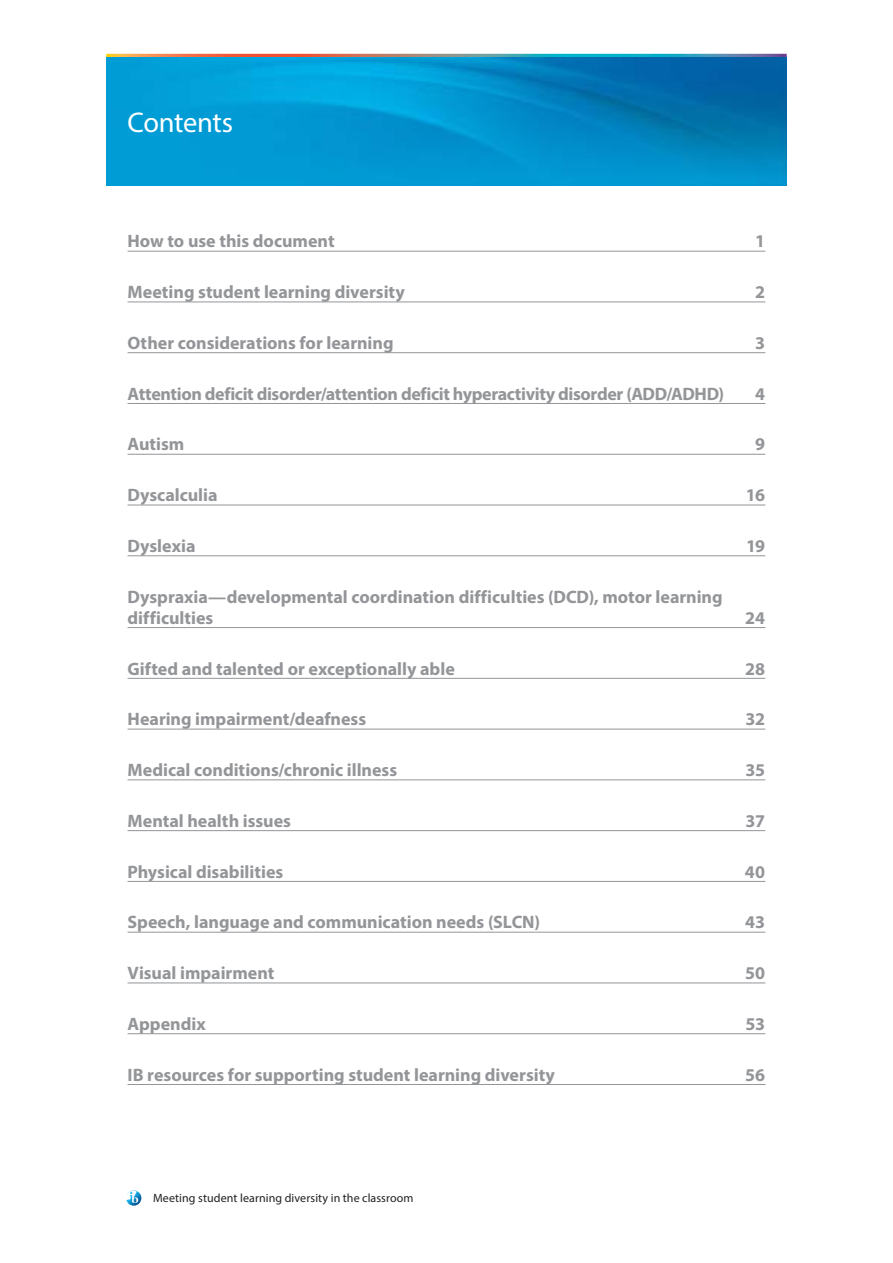
<style>
.page{position:relative;width:893px;height:1263px;background:#fff}
.page>*{position:absolute;margin:0;border:0;box-sizing:border-box;transform-origin:0 0}
.t1{font:28.5px "Myriad Pro";letter-spacing:-.02em;color:#fff}
.t2{font:700 18px/21px "Myriad Pro";color:#939598}
.t3{font:700 18px "Myriad Pro";letter-spacing:-.02em;color:#939598}
.t4{font:12px "Myriad Pro";letter-spacing:.005em;color:#231f20}
</style>
<div class="page">
<svg style="left:106px;top:54px;width:681px;height:4px;background:#688993"></svg>
<svg style="left:126px;top:1190px;width:15px;height:16px"></svg>
<img style="left:106px;top:58px;width:681px;height:127px">
<hr style="left:128px;top:251px;width:637px;height:1px;background:#939598">
<hr style="left:128px;top:302px;width:637px;height:1px;background:#939598">
<hr style="left:128px;top:352px;width:637px;height:1px;background:#939598">
<hr style="left:128px;top:403px;width:637px;height:1px;background:#939598">
<hr style="left:128px;top:454px;width:637px;height:1px;background:#939598">
<hr style="left:128px;top:505px;width:637px;height:1px;background:#939598">
<hr style="left:128px;top:555px;width:637px;height:1px;background:#939598">
<hr style="left:128px;top:627px;width:637px;height:1px;background:#939598">
<hr style="left:128px;top:678px;width:637px;height:1px;background:#939598">
<hr style="left:128px;top:729px;width:637px;height:1px;background:#939598">
<hr style="left:128px;top:779px;width:637px;height:1px;background:#939598">
<hr style="left:128px;top:830px;width:637px;height:1px;background:#939598">
<hr style="left:128px;top:881px;width:637px;height:1px;background:#939598">
<hr style="left:128px;top:932px;width:637px;height:1px;background:#939598">
<hr style="left:128px;top:982px;width:637px;height:1px;background:#939598">
<hr style="left:128px;top:1033px;width:637px;height:1px;background:#939598">
<hr style="left:128px;top:1084px;width:637px;height:1px;background:#939598">
<h1 class="t1" style="left:128px;top:105px;width:107px">Contents</h1>
<p class="t2" style="left:128px;top:230px;width:209px">How to use this document</p>
<p class="t2" style="left:755px;top:230px;width:11px">1</p>
<p class="t2" style="left:128px;top:281px;width:279px">Meeting student learning diversity</p>
<p class="t2" style="left:755px;top:281px;width:11px">2</p>
<p class="t2" style="left:128px;top:332px;width:267px">Other considerations for learning</p>
<p class="t2" style="left:755px;top:332px;width:11px">3</p>
<p class="t3" style="left:128px;top:382px;width:598px">Attention deficit disorder/attention deficit hyperactivity disorder (ADD/ADHD)</p>
<p class="t2" style="left:755px;top:382px;width:11px">4</p>
<p class="t2" style="left:128px;top:433px;width:58px">Autism</p>
<p class="t2" style="left:755px;top:433px;width:11px">9</p>
<p class="t2" style="left:128px;top:484px;width:91px">Dyscalculia</p>
<p class="t2" style="left:746px;top:484px;width:21px">16</p>
<p class="t2" style="left:128px;top:535px;width:69px">Dyslexia</p>
<p class="t2" style="left:746px;top:535px;width:21px">19</p>
<p class="t2" style="left:128px;top:586px;width:597px">Dyspraxia—developmental coordination difficulties (DCD), motor learning difficulties</p>
<p class="t2" style="left:745px;top:607px;width:21px">24</p>
<p class="t2" style="left:128px;top:657px;width:329px">Gifted and talented or exceptionally able</p>
<p class="t2" style="left:745px;top:657px;width:21px">28</p>
<p class="t2" style="left:128px;top:708px;width:240px">Hearing impairment/deafness</p>
<p class="t2" style="left:745px;top:708px;width:21px">32</p>
<p class="t2" style="left:128px;top:759px;width:271px">Medical conditions/chronic illness</p>
<p class="t2" style="left:745px;top:759px;width:21px">35</p>
<p class="t2" style="left:128px;top:810px;width:165px">Mental health issues</p>
<p class="t2" style="left:746px;top:810px;width:21px">37</p>
<p class="t2" style="left:128px;top:860px;width:157px">Physical disabilities</p>
<p class="t2" style="left:745px;top:860px;width:22px">40</p>
<p class="t2" style="left:128px;top:911px;width:414px">Speech, language and communication needs (SLCN)</p>
<p class="t2" style="left:745px;top:911px;width:21px">43</p>
<p class="t2" style="left:128px;top:962px;width:148px">Visual impairment</p>
<p class="t2" style="left:745px;top:962px;width:21px">50</p>
<p class="t2" style="left:128px;top:1013px;width:80px">Appendix</p>
<p class="t2" style="left:745px;top:1013px;width:21px">53</p>
<p class="t2" style="left:128px;top:1063px;width:429px">IB resources for supporting student learning diversity</p>
<p class="t2" style="left:745px;top:1063px;width:21px">56</p>
<p class="t4" style="left:153px;top:1190px;width:262px">Meeting student learning diversity in the classroom</p>
</div>
